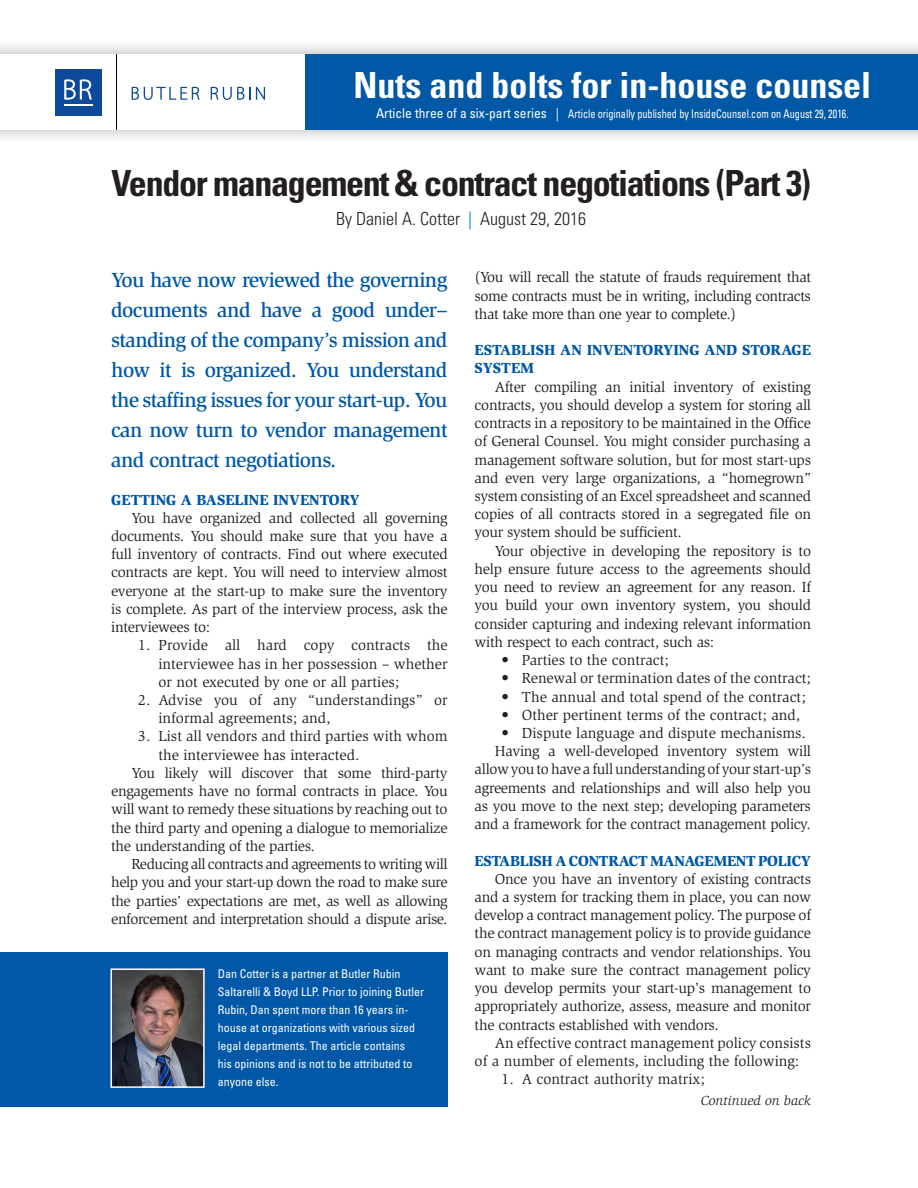
<style>
.page{position:relative;width:918px;height:1188px;background:#fff}
.page>*{position:absolute;margin:0;border:0;box-sizing:border-box;transform-origin:0 0}
.t1{font:700 condensed 36px "Univers";letter-spacing:-.035em;color:#231f20}
.t2{font:700 condensed 36px "Univers";color:#fff}
.Intro_Paragraph{font:500 21px/30px "Slimbach";letter-spacing:-.03em;color:#0158a6;text-align:justify}
.t3{font:300 condensed 18px "Univers";color:#231f20}
.Body_Copy{font:15px/18.3px "Slimbach";letter-spacing:-.02em;color:#231f20;text-align:justify}
.Outline_-_numbers{font:15px/18.1px "Slimbach";color:#231f20}
.Body_Copy-2{font:15px/18.3px "Slimbach";color:#231f20}
.Sub_header{font:900 15px/18.3px "Slimbach";color:#0158a6}
.Sub_header-2{font:900 15px "Slimbach";letter-spacing:-.02em;color:#0158a6}
.Body_Copy-3{font:italic 13.5px "Slimbach";color:#231f20}
.t4{font:condensed 12px/18px "Univers";color:#fff}
.t5{font:condensed 12px "Univers";color:#fff;scale:.85 1}
.s1{font-size:13.5px}
.s2{color:#0072b7}
</style>
<div class="page">
<div style="left:0;top:40px;width:918px;height:104px;background:#231f20;opacity:.22"></div>
<div style="left:0;top:54px;width:918px;height:75px;background:#fff"></div>
<div style="left:55px;top:69px;width:47px;height:47px;background:#0d4a9c"></div>
<svg style="left:132px;top:87px;width:68px;height:13px"></svg>
<svg style="left:211px;top:87px;width:54px;height:13px"></svg>
<svg style="left:64px;top:79px;width:29px;height:27px"></svg>
<hr style="left:116px;top:54px;width:1px;height:75px;background:#000">
<div style="left:306px;top:54px;width:612px;height:75px;background:#0158a6"></div>
<div style="left:0;top:952px;width:448px;height:155px;background:#0158a6"></div>
<img style="left:113px;top:971px;width:89px;height:114px">
<div style="left:110px;top:968px;width:95px;height:120px;border:2px solid #fff"></div>
<p class="t2" style="left:353px;top:63px;width:519px">Nuts and bolts for in-house counsel</p>
<p class="t5" style="left:376px;top:107px;width:558px"><span class="s1">Article three of a six-part series |</span> Article originally published by InsideCounsel.com on August 29, 2016.</p>
<p class="t1" style="left:112px;top:161px;width:701px">Vendor management &amp; contract negotiations (Part 3)</p>
<p class="t3" style="left:336px;top:207px;width:251px">By Daniel A. Cotter <span class="s2">|</span> August 29, 2016</p>
<p class="Intro_Paragraph" style="left:111px;top:265px;width:338px">You have now reviewed the governing documents and have a good under– standing of the company’s mission and how it is organized. You understand the staffing issues for your start-up. You can now turn to vendor management and contract negotiations.</p>
<p class="Sub_header" style="left:111px;top:490px;width:250px">GETTING A BASELINE INVENTORY</p>
<p class="Body_Copy" style="left:111px;top:509px;width:338px;text-indent:20px">You have organized and collected all governing documents. You should make sure that you have a full inventory of contracts. Find out where executed contracts are kept. You will need to interview almost everyone at the start-up to make sure the inventory is complete. As part of the interview process, ask the interviewees to:</p>
<p class="Outline_-_numbers" style="left:158px;top:636px;width:291px;text-align:justify;text-indent:-20px">1. Provide all hard copy contracts the interviewee has in her possession – whether or not executed by one or all parties;</p>
<p class="Outline_-_numbers" style="left:158px;top:691px;width:291px;text-indent:-20px">2. Advise you of any “understandings” or informal agreements; and,</p>
<p class="Outline_-_numbers" style="left:158px;top:727px;width:291px;text-indent:-20px">3. List all vendors and third parties with whom the interviewee has interacted.</p>
<p class="Body_Copy" style="left:111px;top:764px;width:338px;text-indent:20px">You likely will discover that some third-party engagements have no formal contracts in place. You will want to remedy these situations by reaching out to the third party and opening a dialogue to memorialize the understanding of the parties.</p>
<p class="Body_Copy" style="left:111px;top:855px;width:338px;text-indent:20px">Reducing all contracts and agreements to writing will help you and your start-up down the road to make sure the parties’ expectations are met, as well as allowing enforcement and interpretation should a dispute arise.</p>
<p class="t4" style="left:218px;top:965px;width:208px">Dan Cotter is a partner at Butler Rubin Saltarelli &amp; Boyd LLP. Prior to joining Butler Rubin, Dan spent more than 16 years in&shy;house at organizations with various sized legal departments. The article contains<br>his opinions and is not to be attributed to anyone else.</p>
<p class="Body_Copy" style="left:475px;top:268px;width:338px">(You will recall the statute of frauds requirement that some contracts must be in writing, including contracts that take more than one year to complete.)</p>
<p class="Sub_header" style="left:475px;top:341px;width:338px">ESTABLISH AN INVENTORYING AND STORAGE<br>SYSTEM</p>
<p class="Body_Copy" style="left:475px;top:378px;width:338px;text-indent:20px">After compiling an initial inventory of existing contracts, you should develop a system for storing all contracts in a repository to be maintained in the Office of General Counsel. You might consider purchasing a management software solution, but for most start-ups and even very large organizations, a “homegrown” system consisting of an Excel spreadsheet and scanned copies of all contracts stored in a segregated file on your system should be sufficient.</p>
<p class="Body_Copy" style="left:475px;top:542px;width:338px;text-indent:20px">Your objective in developing the repository is to help ensure future access to the agreements should you need to review an agreement for any reason. If you build your own inventory system, you should consider capturing and indexing relevant information with respect to each contract, such as:</p>
<p class="Outline_-_numbers" style="left:502px;top:651px;width:169px">• Parties to the contract;</p>
<p class="Outline_-_numbers" style="left:502px;top:669px;width:311px">• Renewal or termination dates of the contract;</p>
<p class="Outline_-_numbers" style="left:502px;top:688px;width:306px">• The annual and total spend of the contract;</p>
<p class="Outline_-_numbers" style="left:502px;top:706px;width:300px">• Other pertinent terms of the contract; and,</p>
<p class="Outline_-_numbers" style="left:502px;top:724px;width:306px">• Dispute language and dispute mechanisms.</p>
<p class="Body_Copy" style="left:475px;top:742px;width:338px;text-indent:20px">Having a well-developed inventory system will allow you to have a full understanding of your start-up’s agreements and relationships and will also help you as you move to the next step; developing parameters and a framework for the contract management policy.</p>
<p class="Sub_header-2" style="left:475px;top:851px;width:338px">ESTABLISH A CONTRACT MANAGEMENT POLICY</p>
<p class="Body_Copy" style="left:475px;top:870px;width:338px;text-indent:20px">Once you have an inventory of existing contracts and a system for tracking them in place, you can now develop a contract management policy. The purpose of the contract management policy is to provide guidance on managing contracts and vendor relationships. You want to make sure the contract management policy you develop permits your start-up’s management to appropriately authorize, assess, measure and monitor the contracts established with vendors.</p>
<p class="Body_Copy-2" style="left:475px;top:1034px;width:338px;text-indent:20px">An effective contract management policy consists of a number of elements, including the following:</p>
<p class="Outline_-_numbers" style="left:502px;top:1070px;width:205px">1. A contract authority matrix;</p>
<p class="Body_Copy-3" style="left:701px;top:1093px;width:112px">Continued on back</p>
</div>
